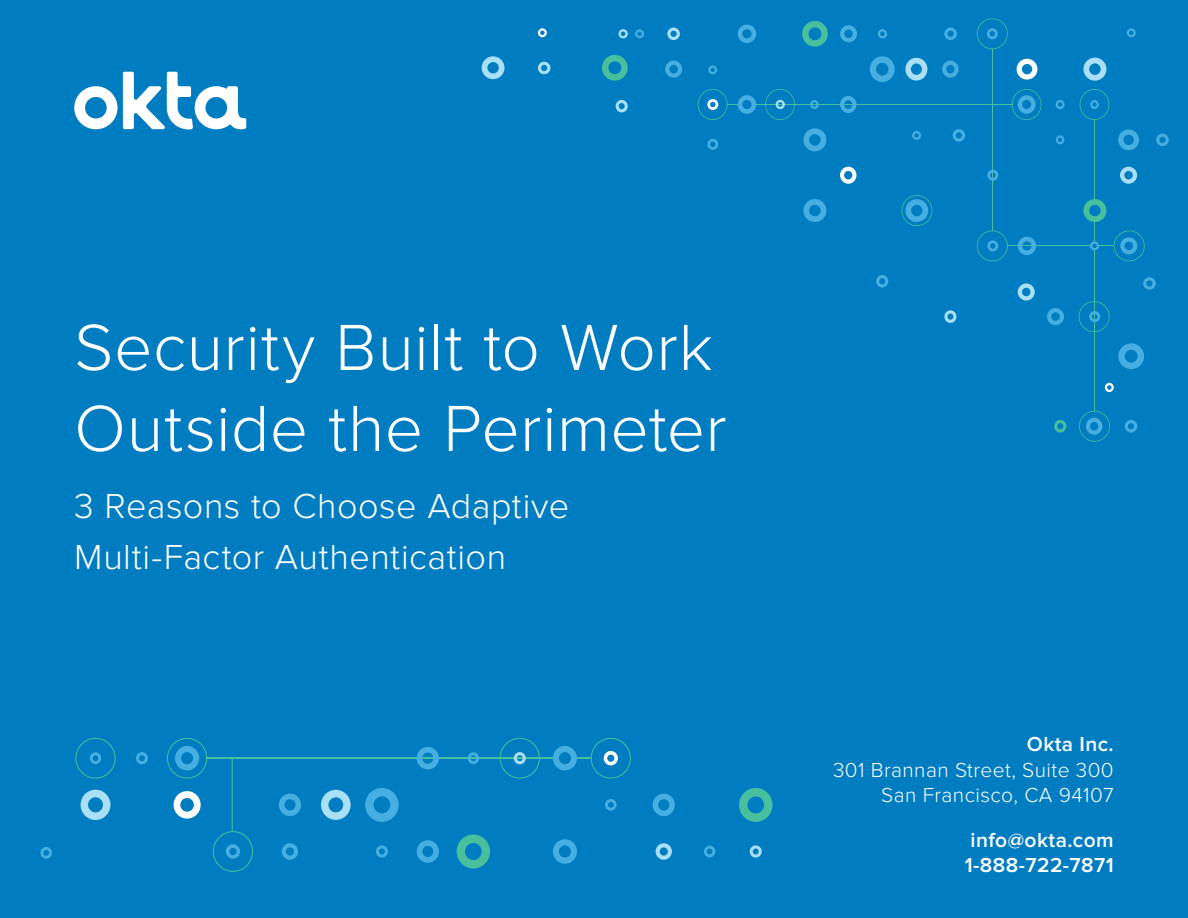
<style>
.page{position:relative;width:1188px;height:918px;background:#007dc1}
.page>*{position:absolute;margin:0;border:0;box-sizing:border-box;transform-origin:0 0}
.H_1{font:300 67.5px/81px "Proxima Nova";letter-spacing:.005em;color:#fff}
.H_1-2{font:300 36px/51px "Proxima Nova";letter-spacing:.01em;color:#fff}
.t1{font:300 21px "Proxima Nova";letter-spacing:.02em;color:#fff}
.t2{font:600 21px "Proxima Nova";letter-spacing:.02em;color:#fff}
</style>
<div class="page">
<hr style="left:1094px;top:120px;width:1px;height:291px;background:#48bf9d">
<hr style="left:1007px;top:246px;width:107px;height:1px;background:#48bf9d">
<hr style="left:992px;top:49px;width:1px;height:182px;background:#48bf9d">
<hr style="left:727px;top:104px;width:285px;height:1px;background:#48bf9d">
<svg style="left:878px;top:29px;width:9px;height:9px"></svg>
<svg style="left:944px;top:28px;width:13px;height:12px"></svg>
<svg style="left:840px;top:25px;width:17px;height:17px"></svg>
<svg style="left:802px;top:21px;width:26px;height:26px"></svg>
<svg style="left:738px;top:25px;width:18px;height:18px"></svg>
<svg style="left:870px;top:56px;width:25px;height:26px"></svg>
<svg style="left:942px;top:61px;width:17px;height:17px"></svg>
<svg style="left:708px;top:65px;width:9px;height:9px"></svg>
<svg style="left:905px;top:58px;width:22px;height:23px"></svg>
<svg style="left:803px;top:128px;width:23px;height:23px"></svg>
<svg style="left:840px;top:167px;width:16px;height:17px"></svg>
<svg style="left:707px;top:139px;width:11px;height:11px"></svg>
<svg style="left:619px;top:29px;width:9px;height:9px"></svg>
<svg style="left:667px;top:28px;width:13px;height:12px"></svg>
<svg style="left:635px;top:29px;width:9px;height:9px"></svg>
<svg style="left:602px;top:55px;width:26px;height:26px"></svg>
<svg style="left:665px;top:61px;width:17px;height:17px"></svg>
<svg style="left:616px;top:100px;width:12px;height:12px"></svg>
<svg style="left:1083px;top:58px;width:23px;height:23px"></svg>
<svg style="left:1017px;top:59px;width:20px;height:21px"></svg>
<svg style="left:1156px;top:134px;width:13px;height:12px"></svg>
<svg style="left:1056px;top:135px;width:8px;height:9px"></svg>
<svg style="left:1118px;top:129px;width:21px;height:21px"></svg>
<svg style="left:1056px;top:100px;width:9px;height:9px"></svg>
<svg style="left:953px;top:129px;width:12px;height:13px"></svg>
<svg style="left:1120px;top:167px;width:17px;height:17px"></svg>
<svg style="left:987px;top:170px;width:11px;height:11px"></svg>
<svg style="left:1127px;top:28px;width:9px;height:9px"></svg>
<svg style="left:803px;top:199px;width:23px;height:23px"></svg>
<svg style="left:876px;top:275px;width:12px;height:13px"></svg>
<svg style="left:944px;top:310px;width:12px;height:13px"></svg>
<svg style="left:1018px;top:283px;width:17px;height:18px"></svg>
<svg style="left:1143px;top:277px;width:13px;height:13px"></svg>
<svg style="left:482px;top:56px;width:22px;height:23px"></svg>
<svg style="left:1018px;top:237px;width:18px;height:18px"></svg>
<svg style="left:1118px;top:343px;width:26px;height:26px"></svg>
<svg style="left:1125px;top:420px;width:12px;height:13px"></svg>
<svg style="left:538px;top:28px;width:9px;height:9px"></svg>
<svg style="left:1054px;top:420px;width:12px;height:13px"></svg>
<svg style="left:912px;top:131px;width:9px;height:9px"></svg>
<svg style="left:1047px;top:308px;width:17px;height:17px"></svg>
<svg style="left:538px;top:62px;width:12px;height:12px"></svg>
<svg style="left:1105px;top:383px;width:9px;height:9px"></svg>
<svg style="left:902px;top:195px;width:30px;height:31px"></svg>
<svg style="left:977px;top:230px;width:31px;height:31px"></svg>
<svg style="left:977px;top:18px;width:31px;height:31px"></svg>
<svg style="left:698px;top:89px;width:30px;height:31px"></svg>
<svg style="left:1012px;top:89px;width:30px;height:31px"></svg>
<svg style="left:1114px;top:230px;width:31px;height:31px"></svg>
<svg style="left:1080px;top:89px;width:29px;height:31px"></svg>
<svg style="left:1079px;top:411px;width:31px;height:31px"></svg>
<svg style="left:1083px;top:199px;width:23px;height:23px"></svg>
<svg style="left:765px;top:89px;width:30px;height:31px"></svg>
<svg style="left:1079px;top:301px;width:31px;height:31px"></svg>
<svg style="left:1090px;top:241px;width:9px;height:9px"></svg>
<svg style="left:738px;top:95px;width:18px;height:19px"></svg>
<svg style="left:840px;top:96px;width:16px;height:17px"></svg>
<svg style="left:810px;top:100px;width:9px;height:9px"></svg>
<hr style="left:206px;top:758px;width:385px;height:1px;background:#48bf9d">
<svg style="left:376px;top:845px;width:12px;height:13px"></svg>
<svg style="left:282px;top:843px;width:16px;height:17px"></svg>
<svg style="left:417px;top:840px;width:22px;height:23px"></svg>
<svg style="left:457px;top:835px;width:33px;height:34px"></svg>
<svg style="left:553px;top:839px;width:24px;height:25px"></svg>
<svg style="left:365px;top:788px;width:34px;height:34px"></svg>
<svg style="left:279px;top:794px;width:22px;height:22px"></svg>
<svg style="left:605px;top:799px;width:12px;height:12px"></svg>
<svg style="left:321px;top:790px;width:30px;height:30px"></svg>
<svg style="left:417px;top:747px;width:22px;height:22px"></svg>
<svg style="left:468px;top:752px;width:11px;height:12px"></svg>
<svg style="left:750px;top:845px;width:12px;height:13px"></svg>
<svg style="left:656px;top:843px;width:16px;height:17px"></svg>
<svg style="left:704px;top:846px;width:11px;height:11px"></svg>
<svg style="left:739px;top:788px;width:33px;height:34px"></svg>
<svg style="left:653px;top:794px;width:22px;height:22px"></svg>
<svg style="left:81px;top:790px;width:29px;height:30px"></svg>
<svg style="left:174px;top:791px;width:27px;height:28px"></svg>
<svg style="left:136px;top:752px;width:12px;height:12px"></svg>
<svg style="left:41px;top:847px;width:11px;height:12px"></svg>
<svg style="left:213px;top:831px;width:40px;height:41px"></svg>
<svg style="left:591px;top:738px;width:40px;height:41px"></svg>
<svg style="left:167px;top:738px;width:40px;height:41px"></svg>
<svg style="left:75px;top:738px;width:41px;height:41px"></svg>
<svg style="left:500px;top:738px;width:40px;height:41px"></svg>
<svg style="left:553px;top:746px;width:24px;height:24px"></svg>
<svg style="left:74px;top:72px;width:172px;height:57px"></svg>
<hr style="left:232px;top:758px;width:1px;height:74px;background:#4cbf9c">
<p class="H_1" style="left:74px;top:308px;width:654px">Security Built to Work<br>Outside the Perimeter</p>
<p class="H_1-2" style="left:74px;top:481px;width:496px">3 Reasons to Choose Adaptive<br>Multi-Factor Authentication</p>
<p class="t2" style="left:1027px;top:732px;width:88px">Okta Inc.</p>
<p class="t1" style="left:833px;top:758px;width:282px">301 Brannan Street, Suite 300</p>
<p class="t1" style="left:881px;top:784px;width:234px">San Francisco, CA 94107</p>
<p class="t2" style="left:971px;top:828px;width:145px">info@okta.com</p>
<p class="t2" style="left:965px;top:853px;width:150px">1-888-722-7871</p>
</div>
